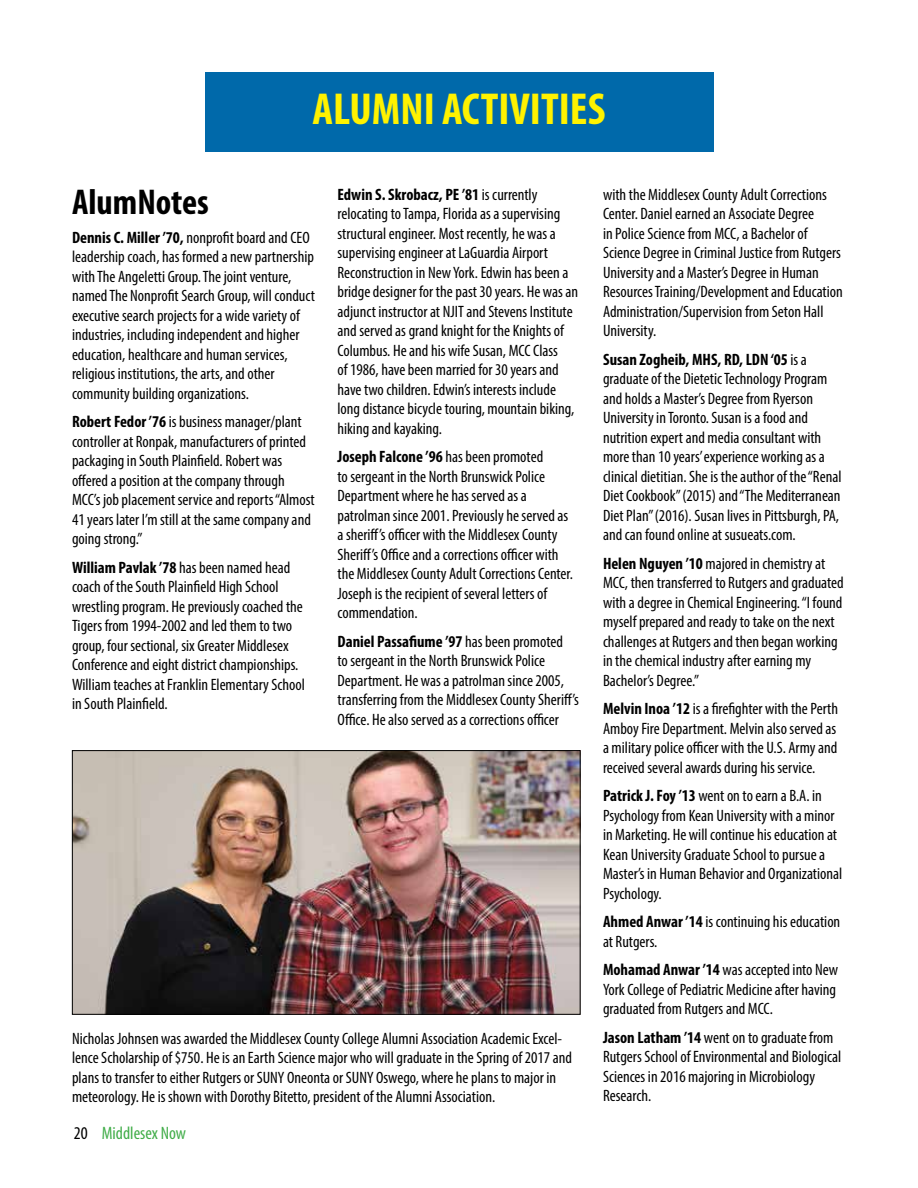
<style>
.page{position:relative;width:918px;height:1188px;background:#fff}
.page>*{position:absolute;margin:0;border:0;box-sizing:border-box;transform-origin:0 0}
.t1{font:700 condensed 45px "Myriad Pro";color:#fff200}
.t2{font:700 condensed 36px "Myriad Pro";color:#000}
.t3{font:condensed 18px "Myriad Pro";color:#41ad49}
.t4{font:condensed 16.5px/19.5px "Myriad Pro";color:#000}
.s1{font-weight:700}
.s2{color:#000}
</style>
<div class="page">
<div style="left:205px;top:72px;width:508px;height:79px;background:#0069aa"></div>
<img style="left:74px;top:752px;width:505px;height:261px">
<div style="left:72px;top:750px;width:509px;height:265px;border:1px solid #000"></div>
<h1 class="t1" style="left:313px;top:81px;width:294px">ALUMNI ACTIVITIES</h1>
<h2 class="t2" style="left:72px;top:180px;width:138px">AlumNotes</h2>
<p class="t4" style="left:72px;top:227px;width:244px"><span class="s1">Dennis C. Miller ’70,</span> nonprofit board and CEO leadership coach, has formed a new partnership with The Angeletti Group. The joint venture, named The Nonprofit Search Group, will conduct executive search projects for a wide variety of industries, including independent and higher education, healthcare and human services, religious institutions, the arts, and other community building organizations.</p>
<p class="t4" style="left:72px;top:412px;width:244px"><span class="s1">Robert Fedor ’76</span> is business manager/plant controller at Ronpak, manufacturers of printed packaging in South Plainfield. Robert was offered a position at the company through MCC’s job placement service and reports “Almost 41 years later I’m still at the same company and going strong.”</p>
<p class="t4" style="left:72px;top:557px;width:235px"><span class="s1">William Pavlak ’78</span> has been named head coach of the South Plainfield High School wrestling program. He previously coached the Tigers from 1994-2002 and led them to two group, four sectional, six Greater Middlesex Conference and eight district championships.<br>William teaches at Franklin Elementary School in South Plainfield.</p>
<p class="t4" style="left:338px;top:184px;width:242px"><span class="s1">Edwin S. Skrobacz, PE ’81</span> is currently relocating to Tampa, Florida as a supervising structural engineer. Most recently, he was a supervising engineer at LaGuardia Airport Reconstruction in New York. Edwin has been a bridge designer for the past 30 years. He was an adjunct instructor at NJIT and Stevens Institute and served as grand knight for the Knights of Columbus. He and his wife Susan, MCC Class<br>of 1986, have been married for 30 years and have two children. Edwin’s interests include long distance bicycle touring, mountain biking, hiking and kayaking.</p>
<p class="t4" style="left:338px;top:447px;width:237px"><span class="s1">Joseph Falcone ’96</span> has been promoted<br>to sergeant in the North Brunswick Police Department where he has served as a patrolman since 2001. Previously he served as a sheriff’s officer with the Middlesex County Sheriff’s Office and a corrections officer with the Middlesex County Adult Corrections Center.<br>Joseph is the recipient of several letters of commendation.</p>
<p class="t4" style="left:338px;top:631px;width:243px"><span class="s1">Daniel Passafiume ’97</span> has been promoted<br>to sergeant in the North Brunswick Police Department. He was a patrolman since 2005, transferring from the Middlesex County Sheriff’s Office. He also served as a corrections officer</p>
<p class="t4" style="left:72px;top:1028px;width:502px">Nicholas Johnsen was awarded the Middlesex County College Alumni Association Academic Excel&shy;lence Scholarship of $750. He is an Earth Science major who will graduate in the Spring of 2017 and plans to transfer to either Rutgers or SUNY Oneonta or SUNY Oswego, where he plans to major in meteorology. He is shown with Dorothy Bitetto, president of the Alumni Association.</p>
<p class="t3" style="left:74px;top:1122px;width:114px"><span class="s2">20</span> Middlesex Now</p>
<p class="t4" style="left:603px;top:184px;width:241px">with the Middlesex County Adult Corrections Center. Daniel earned an Associate Degree<br>in Police Science from MCC, a Bachelor of Science Degree in Criminal Justice from Rutgers University and a Master’s Degree in Human Resources Training/Development and Education Administration/Supervision from Seton Hall University.</p>
<p class="t4" style="left:603px;top:349px;width:240px"><span class="s1">Susan Zogheib, MHS, RD, LDN ‘05</span> is a graduate of the Dietetic Technology Program and holds a Master’s Degree from Ryerson University in Toronto. Susan is a food and nutrition expert and media consultant with more than 10 years’ experience working as a clinical dietitian. She is the author of the “Renal Diet Cookbook” (2015) and “The Mediterranean Diet Plan” (2016). Susan lives in Pittsburgh, PA, and can found online at susueats.com.</p>
<p class="t4" style="left:603px;top:553px;width:242px"><span class="s1">Helen Nguyen ’10</span> majored in chemistry at MCC, then transferred to Rutgers and graduated with a degree in Chemical Engineering. “I found myself prepared and ready to take on the next challenges at Rutgers and then began working in the chemical industry after earning my Bachelor’s Degree.”</p>
<p class="t4" style="left:603px;top:699px;width:237px;text-align:justify"><span class="s1">Melvin Inoa ’12</span> is a firefighter with the Perth Amboy Fire Department. Melvin also served as a military police officer with the U.S. Army and received several awards during his service.</p>
<p class="t4" style="left:603px;top:786px;width:241px"><span class="s1">Patrick J. Foy ’13</span> went on to earn a B.A. in Psychology from Kean University with a minor in Marketing. He will continue his education at Kean University Graduate School to pursue a Master’s in Human Behavior and Organizational Psychology.</p>
<p class="t4" style="left:603px;top:912px;width:239px"><span class="s1">Ahmed Anwar ’14</span> is continuing his education at Rutgers.</p>
<p class="t4" style="left:603px;top:960px;width:237px"><span class="s1">Mohamad Anwar ’14</span> was accepted into New<br>York College of Pediatric Medicine after having graduated from Rutgers and MCC.</p>
<p class="t4" style="left:603px;top:1027px;width:240px"><span class="s1">Jason Latham ’14</span> went on to graduate from Rutgers School of Environmental and Biological Sciences in 2016 majoring in Microbiology Research.</p>
</div>
